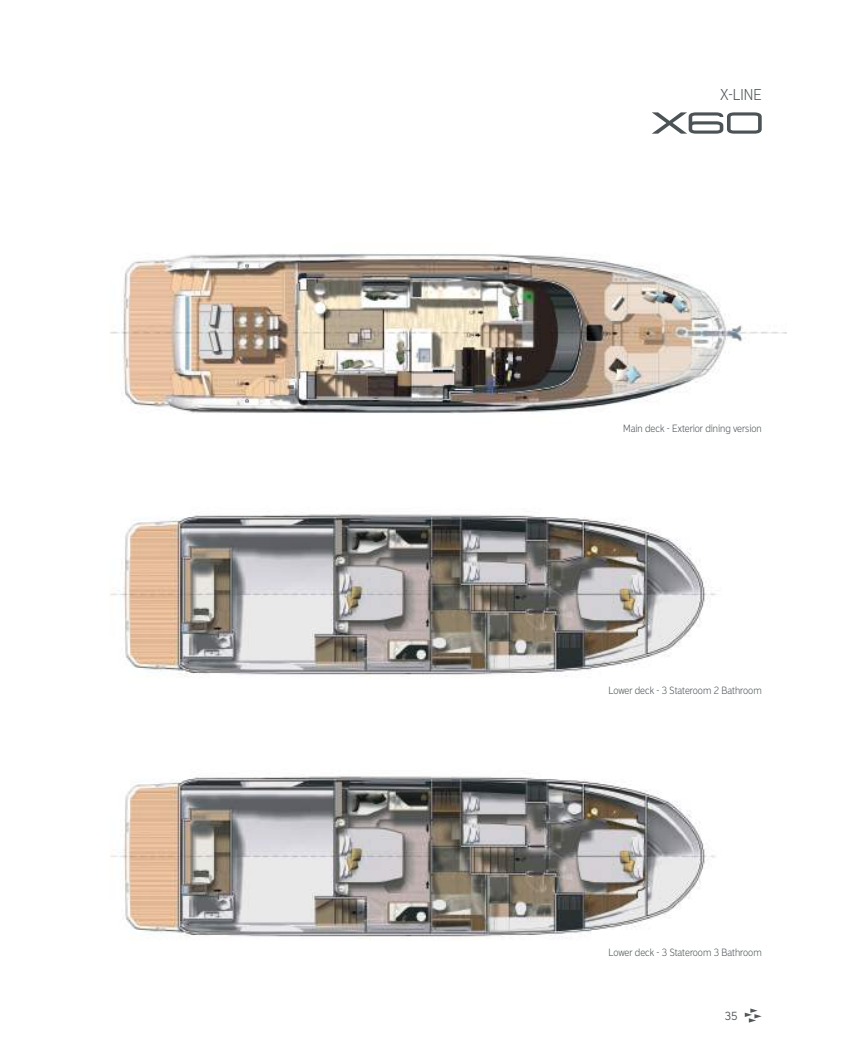
<style>
.page{position:relative;width:850px;height:1063px;background:#fff}
.page>*{position:absolute;margin:0;border:0;box-sizing:border-box;transform-origin:0 0}
.t1{font:300 15px "Madras";color:#4c5356}
.t2{font:11.25px "Madras";color:#53585b}
.t3{font:300 10px "Madras";color:#4c5356}
</style>
<div class="page">
<img style="left:110px;top:254px;width:676px;height:160px">
<img style="left:110px;top:776px;width:606px;height:163px">
<img style="left:110px;top:514px;width:606px;height:164px">
<svg style="left:745px;top:1008px;width:16px;height:14px"></svg>
<svg style="left:652px;top:112px;width:109px;height:22px"></svg>
<h1 class="t1" style="left:720px;top:86px;width:43px">X-LINE</h1>
<p class="t3" style="left:623px;top:422px;width:140px">Main deck - Exterior dining version</p>
<p class="t3" style="left:608px;top:684px;width:155px">Lower deck - 3 Stateroom 2 Bathroom</p>
<p class="t3" style="left:608px;top:946px;width:155px">Lower deck - 3 Stateroom 3 Bathroom</p>
<p class="t2" style="left:725px;top:1009px;width:14px">35</p>
</div>
